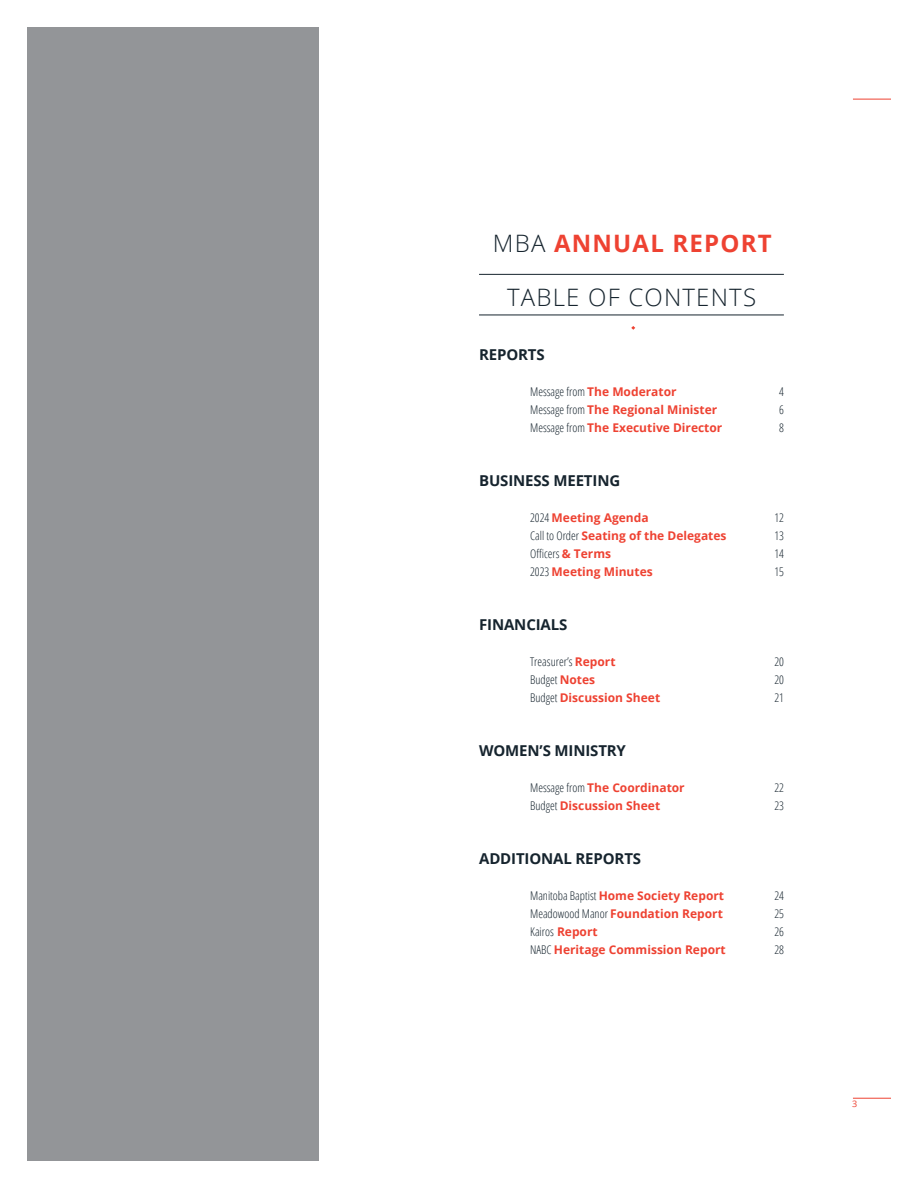
<style>
.page{position:relative;width:918px;height:1188px;background:#fff}
.page>*{position:absolute;margin:0;border:0;box-sizing:border-box;transform-origin:0 0}
.Chapter_Title_-_Align_Center{font:700 24px "Open Sans";letter-spacing:.05em;color:#ee4232}
.Chapter_Title_-_Align_Center-2{font:300 24px "Open Sans";letter-spacing:.05em;color:#16242e}
.TOC_Header{font:700 15px "Open Sans";letter-spacing:-.01em;color:#16242e}
.TOC_-_Title_and_Page_Number{font:700 12px "Open Sans";color:#ee4232}
.TOC_-_Title_and_Page_Number-2{font:300 condensed 12px "Open Sans";color:#16242e}
.t1{font:9px "Open Sans";color:#ee4232}
.s1{font-weight:300;color:#16242e}
.s2{font-weight:300;font-stretch:condensed;color:#16242e}
.s3{font-weight:700;font-stretch:normal;color:#ee4232}
</style>
<div class="page">
<hr style="left:479px;top:274px;width:305px;height:1px;background:#16242e">
<hr style="left:479px;top:315px;width:305px;height:1px;background:#16242e">
<svg style="left:631px;top:326px;width:4px;height:4px"></svg>
<div style="left:27px;top:27px;width:291px;height:1134px;background:#939598"></div>
<hr style="left:853px;top:99px;width:38px;height:1px;background:#ee4232">
<hr style="left:853px;top:1098px;width:38px;height:1px;background:#ee4232">
<p class="Chapter_Title_-_Align_Center" style="left:493px;top:226px;width:280px"><span class="s1">MBA</span> ANNUAL REPORT</p>
<p class="Chapter_Title_-_Align_Center-2" style="left:507px;top:281px;width:250px">TABLE OF CONTENTS</p>
<p class="TOC_Header" style="left:479px;top:344px;width:67px">REPORTS</p>
<p class="TOC_-_Title_and_Page_Number" style="left:530px;top:383px;width:148px"><span class="s2">Message from</span> The Moderator</p>
<p class="TOC_-_Title_and_Page_Number-2" style="left:779px;top:384px;width:6px">4</p>
<p class="TOC_-_Title_and_Page_Number" style="left:530px;top:401px;width:189px"><span class="s2">Message from</span> The Regional Minister</p>
<p class="TOC_-_Title_and_Page_Number-2" style="left:779px;top:402px;width:6px">6</p>
<p class="TOC_-_Title_and_Page_Number" style="left:530px;top:419px;width:194px"><span class="s2">Message from</span> The Executive Director</p>
<p class="TOC_-_Title_and_Page_Number-2" style="left:779px;top:420px;width:6px">8</p>
<p class="TOC_Header" style="left:479px;top:470px;width:143px">BUSINESS MEETING</p>
<p class="TOC_-_Title_and_Page_Number" style="left:530px;top:509px;width:120px"><span class="s2">2024</span> Meeting Agenda</p>
<p class="TOC_-_Title_and_Page_Number-2" style="left:774px;top:510px;width:11px">12</p>
<p class="TOC_-_Title_and_Page_Number" style="left:530px;top:527px;width:198px"><span class="s2">Call to Order</span> Seating of the Delegates</p>
<p class="TOC_-_Title_and_Page_Number-2" style="left:774px;top:528px;width:11px">13</p>
<p class="TOC_-_Title_and_Page_Number-2" style="left:530px;top:546px;width:82px">Officers <span class="s3">&amp; Terms</span></p>
<p class="TOC_-_Title_and_Page_Number-2" style="left:774px;top:546px;width:11px">14</p>
<p class="TOC_-_Title_and_Page_Number" style="left:530px;top:563px;width:124px"><span class="s2">2023</span> Meeting Minutes</p>
<p class="TOC_-_Title_and_Page_Number-2" style="left:774px;top:564px;width:11px">15</p>
<p class="TOC_Header" style="left:479px;top:614px;width:90px">FINANCIALS</p>
<p class="TOC_-_Title_and_Page_Number-2" style="left:530px;top:654px;width:87px">Treasurer’s <span class="s3">Report</span></p>
<p class="TOC_-_Title_and_Page_Number-2" style="left:774px;top:654px;width:11px">20</p>
<p class="TOC_-_Title_and_Page_Number-2" style="left:530px;top:672px;width:67px">Budget <span class="s3">Notes</span></p>
<p class="TOC_-_Title_and_Page_Number-2" style="left:774px;top:672px;width:11px">20</p>
<p class="TOC_-_Title_and_Page_Number" style="left:530px;top:689px;width:132px"><span class="s2">Budget</span> Discussion Sheet</p>
<p class="TOC_-_Title_and_Page_Number-2" style="left:774px;top:690px;width:11px">21</p>
<p class="TOC_Header" style="left:479px;top:740px;width:148px">WOMEN’S MINISTRY</p>
<p class="TOC_-_Title_and_Page_Number" style="left:530px;top:779px;width:156px"><span class="s2">Message from</span> The Coordinator</p>
<p class="TOC_-_Title_and_Page_Number-2" style="left:774px;top:780px;width:11px">22</p>
<p class="TOC_-_Title_and_Page_Number" style="left:530px;top:797px;width:132px"><span class="s2">Budget</span> Discussion Sheet</p>
<p class="TOC_-_Title_and_Page_Number-2" style="left:774px;top:798px;width:11px">23</p>
<p class="TOC_Header" style="left:479px;top:848px;width:163px">ADDITIONAL REPORTS</p>
<p class="TOC_-_Title_and_Page_Number" style="left:530px;top:887px;width:195px"><span class="s2">Manitoba Baptist</span> Home Society Report</p>
<p class="TOC_-_Title_and_Page_Number-2" style="left:774px;top:888px;width:11px">24</p>
<p class="TOC_-_Title_and_Page_Number" style="left:530px;top:905px;width:194px"><span class="s2">Meadowood Manor</span> Foundation Report</p>
<p class="TOC_-_Title_and_Page_Number-2" style="left:774px;top:906px;width:11px">25</p>
<p class="TOC_-_Title_and_Page_Number-2" style="left:530px;top:924px;width:69px">Kairos <span class="s3">Report</span></p>
<p class="TOC_-_Title_and_Page_Number-2" style="left:774px;top:924px;width:11px">26</p>
<p class="TOC_-_Title_and_Page_Number" style="left:530px;top:941px;width:197px"><span class="s2">NABC</span> Heritage Commission Report</p>
<p class="TOC_-_Title_and_Page_Number-2" style="left:774px;top:942px;width:11px">28</p>
<p class="t1" style="left:852px;top:1097px;width:7px">3</p>
</div>
